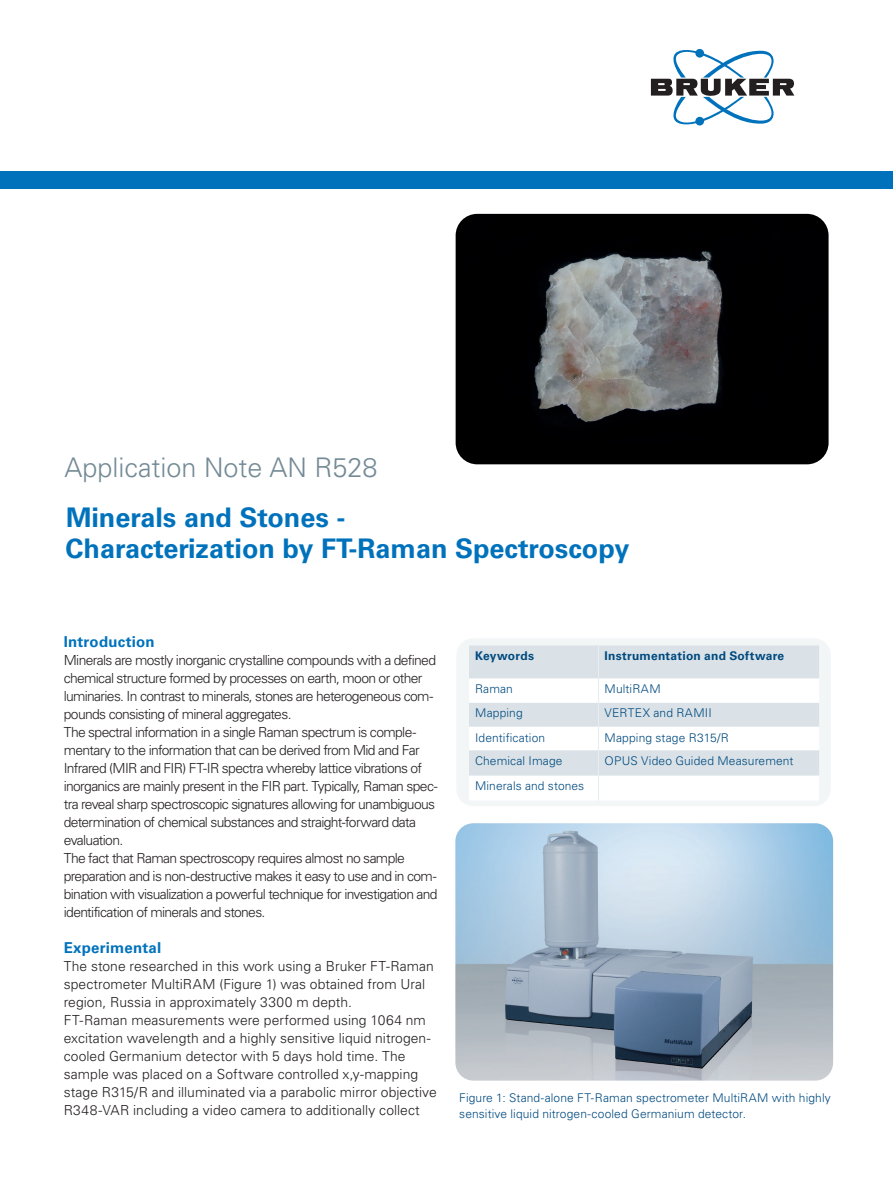
<style>
.page{position:relative;width:893px;height:1187px;background:#fff}
.page>*{position:absolute;margin:0;border:0;box-sizing:border-box;transform-origin:0 0}
.t1{font:700 27px/31.5px "Univers LT Std";color:#0072bc}
.t2{font:300 27px "Univers LT Std";color:#738a95}
.t3{font:700 15px "Univers LT Std";letter-spacing:.015em;color:#0072bc}
.t4{font:300 13.8px/18px "Univers LT Std";letter-spacing:-.045em;color:#231f20}
.t5{font:300 13.8px/18px "Univers LT Std";letter-spacing:.005em;color:#231f20}
.t6{font:300 12px/15.8px "Univers LT Std";letter-spacing:.01em;color:#004a7f}
.t7{font:700 12px "Univers LT Std";letter-spacing:.02em;color:#004a7f}
</style>
<div class="page">
<div style="left:0;top:171px;width:893px;height:17px;background:#0072bc"></div>
<svg style="left:651px;top:49px;width:143px;height:76px"></svg>
<div style="left:456px;top:638px;width:375px;height:168px;background:#f3f6f7;border-radius:17px"></div>
<div style="left:469px;top:645px;width:350px;height:33px;background:#dae2e7"></div>
<svg style="left:469px;top:679px;width:350px;height:121px;fill:#fff"></svg>
<hr style="left:598px;top:645px;width:1px;height:33px;background:#e7eef1">
<svg style="left:598px;top:678px;width:1px;height:122px"></svg>
<img style="left:456px;top:214px;width:372px;height:250px">
<img style="left:455px;top:823px;width:378px;height:257px">
<h1 class="t2" style="left:65px;top:451px;width:314px">Application Note AN R528</h1>
<h1 class="t1" style="left:66px;top:502px;width:565px">Minerals and Stones -<br>Characterization by FT-Raman Spectroscopy</h1>
<p class="t3" style="left:64px;top:633px;width:92px">Introduction</p>
<p class="t4" style="left:64px;top:651px;width:375px">Minerals are mostly inorganic crystalline compounds with a defined chemical structure formed by processes on earth, moon or other luminaries. In contrast to minerals, stones are heterogeneous com&shy;pounds consisting of mineral aggregates.<br>The spectral information in a single Raman spectrum is comple&shy;mentary to the information that can be derived from Mid and Far Infrared (MIR and FIR) FT-IR spectra whereby lattice vibrations of inorganics are mainly present in the FIR part. Typically, Raman spec&shy;tra reveal sharp spectroscopic signatures allowing for unambiguous determination of chemical substances and straight-forward data evaluation.<br>The fact that Raman spectroscopy requires almost no sample preparation and is non-destructive makes it easy to use and in com&shy;bination with visualization a powerful technique for investigation and identification of minerals and stones.</p>
<p class="t3" style="left:64px;top:939px;width:99px">Experimental</p>
<p class="t5" style="left:64px;top:957px;width:375px">The stone researched in this work using a Bruker FT-Raman spectrometer MultiRAM (Figure 1) was obtained from Ural region, Russia in approximately 3300 m depth.<br>FT-Raman measurements were performed using 1064 nm excitation wavelength and a highly sensitive liquid nitrogen&shy;cooled Germanium detector with 5 days hold time. The sample was placed on a Software controlled x,y-mapping stage R315/R and illuminated via a parabolic mirror objective R348-VAR including a video camera to additionally collect</p>
<p class="t7" style="left:475px;top:648px;width:60px">Keywords</p>
<p class="t7" style="left:604px;top:648px;width:181px">Instrumentation and Software</p>
<p class="t6" style="left:475px;top:681px;width:39px">Raman</p>
<p class="t6" style="left:604px;top:681px;width:58px">MultiRAM</p>
<p class="t6" style="left:475px;top:705px;width:49px">Mapping</p>
<p class="t6" style="left:604px;top:705px;width:109px">VERTEX and RAMII</p>
<p class="t6" style="left:475px;top:729px;width:72px">Identification</p>
<p class="t6" style="left:604px;top:729px;width:126px">Mapping stage R315/R</p>
<p class="t6" style="left:475px;top:752px;width:89px">Chemical Image</p>
<p class="t6" style="left:604px;top:752px;width:191px">OPUS Video Guided Measurement</p>
<p class="t6" style="left:475px;top:778px;width:111px">Minerals and stones</p>
<p class="t6" style="left:459px;top:1089px;width:373px">Figure 1: Stand-alone FT-Raman spectrometer MultiRAM with highly sensitive liquid nitrogen-cooled Germanium detector.</p>
</div>
